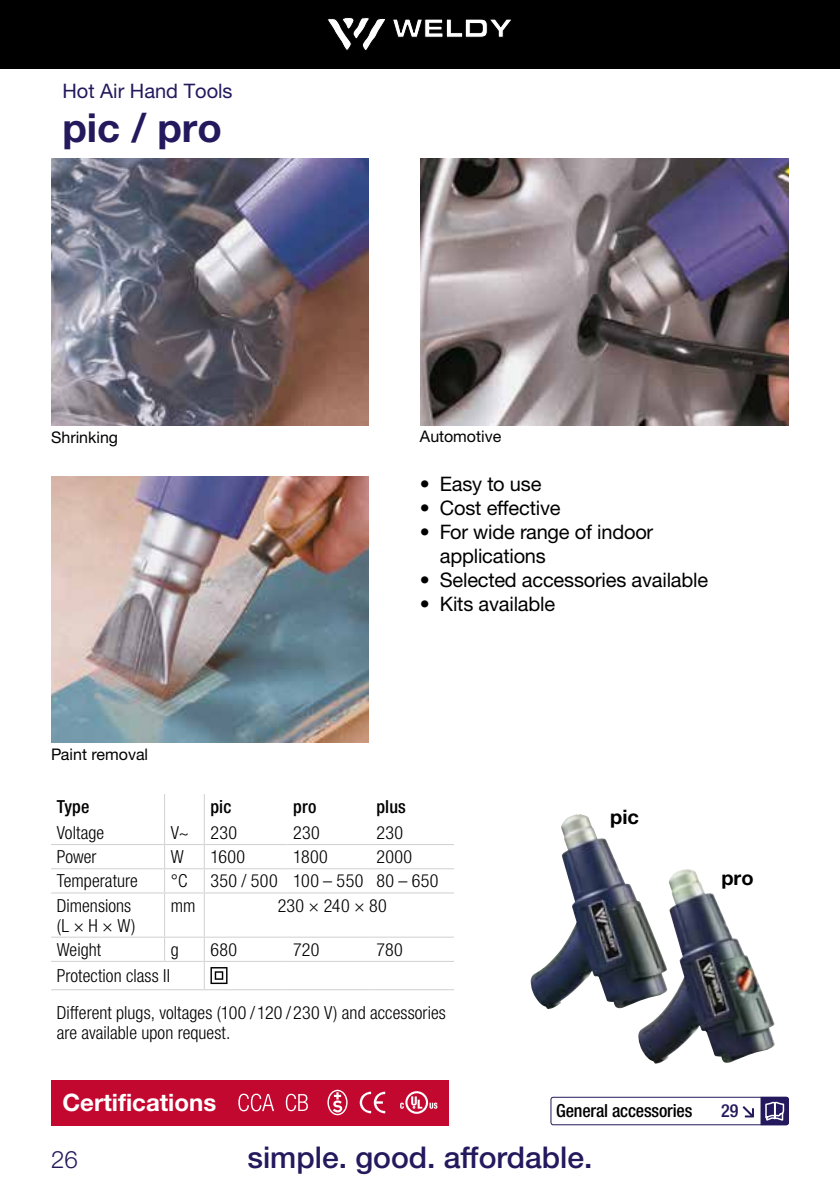
<style>
.page{position:relative;width:840px;height:1191px;background:#fff}
.page>*{position:absolute;margin:0;border:0;box-sizing:border-box;transform-origin:0 0}
.t1{font:700 40px "Helvetica Neue LTW1 G";color:#24195d}
.t2{font:500 30px "Helvetica Neue LTW1 G";color:#24195d}
.t3{font:700 24px "Helvetica Neue LTW1 G";color:#fff}
.t4{font:300 24px "Helvetica Neue LTW1 G";color:#24195d}
.t5{font:20px/24px "Helvetica Neue LTW1 G";letter-spacing:-.01em;color:#000}
.t6{font:20px "Helvetica Neue LTW1 G";color:#24195d}
.t7{font:700 20px "Helvetica Neue LTW1 G";color:#000}
.t8{font:300 condensed 18px/20px "Helvetica Neue LTW1 G";letter-spacing:.005em;color:#000}
.t9{font:500 condensed 18px "Helvetica Neue LTW1 G";letter-spacing:-.01em;color:#000}
.t10{font:500 condensed 18px "Helvetica Neue LTW1 G";color:#24195d}
.t11{font:16px "Helvetica Neue LTW1 G";color:#000}
</style>
<div class="page">
<div style="left:0;top:0;width:839px;height:68px;background:#000"></div>
<img style="left:51px;top:476px;width:318px;height:267px">
<img style="left:420px;top:159px;width:368px;height:266px">
<img style="left:530px;top:814px;width:108px;height:195px">
<img style="left:638px;top:869px;width:136px;height:194px">
<img style="left:51px;top:159px;width:318px;height:266px">
<svg style="left:327px;top:17px;width:184px;height:34px"></svg>
<svg style="left:742px;top:1106px;width:11px;height:11px"></svg>
<div style="left:550px;top:1096px;width:238px;height:29px;border:1px solid #24195d;border-radius:2px"></div>
<svg style="left:760px;top:1096px;width:28px;height:29px"></svg>
<hr style="left:51px;top:844px;width:113px;height:1px;background:#d0d0d0">
<hr style="left:164px;top:844px;width:40px;height:1px;background:#d0d0d0">
<hr style="left:204px;top:844px;width:83px;height:1px;background:#d0d0d0">
<hr style="left:287px;top:844px;width:83px;height:1px;background:#d0d0d0">
<hr style="left:370px;top:844px;width:84px;height:1px;background:#d0d0d0">
<hr style="left:51px;top:868px;width:113px;height:1px;background:#d0d0d0">
<hr style="left:164px;top:868px;width:40px;height:1px;background:#d0d0d0">
<svg style="left:164px;top:794px;width:1px;height:98px"></svg>
<hr style="left:204px;top:868px;width:83px;height:1px;background:#d0d0d0">
<svg style="left:204px;top:794px;width:1px;height:98px"></svg>
<hr style="left:287px;top:868px;width:83px;height:1px;background:#d0d0d0">
<hr style="left:370px;top:868px;width:84px;height:1px;background:#d0d0d0">
<hr style="left:51px;top:892px;width:113px;height:1px;background:#d0d0d0">
<hr style="left:164px;top:892px;width:40px;height:1px;background:#d0d0d0">
<hr style="left:164px;top:893px;width:1px;height:43px;background:#d0d0d0">
<hr style="left:204px;top:892px;width:83px;height:1px;background:#d0d0d0">
<hr style="left:204px;top:893px;width:1px;height:43px;background:#d0d0d0">
<hr style="left:287px;top:892px;width:83px;height:1px;background:#d0d0d0">
<hr style="left:370px;top:892px;width:84px;height:1px;background:#d0d0d0">
<hr style="left:51px;top:936px;width:113px;height:1px;background:#d0d0d0">
<hr style="left:164px;top:936px;width:40px;height:1px;background:#d0d0d0">
<svg style="left:164px;top:937px;width:1px;height:24px"></svg>
<hr style="left:204px;top:936px;width:83px;height:1px;background:#d0d0d0">
<hr style="left:287px;top:936px;width:83px;height:1px;background:#d0d0d0">
<hr style="left:370px;top:936px;width:84px;height:1px;background:#d0d0d0">
<hr style="left:51px;top:961px;width:113px;height:1px;background:#d0d0d0">
<hr style="left:164px;top:961px;width:40px;height:1px;background:#d0d0d0">
<hr style="left:204px;top:961px;width:83px;height:1px;background:#d0d0d0">
<hr style="left:287px;top:961px;width:83px;height:1px;background:#d0d0d0">
<hr style="left:370px;top:961px;width:84px;height:1px;background:#d0d0d0">
<hr style="left:51px;top:989px;width:113px;height:1px;background:#d0d0d0">
<hr style="left:164px;top:989px;width:40px;height:1px;background:#d0d0d0">
<hr style="left:204px;top:989px;width:83px;height:1px;background:#d0d0d0">
<hr style="left:287px;top:989px;width:83px;height:1px;background:#d0d0d0">
<hr style="left:370px;top:989px;width:84px;height:1px;background:#d0d0d0">
<svg style="left:204px;top:937px;width:23px;height:52px"></svg>
<div style="left:51px;top:1079px;width:397px;height:46px;background:#c30830"></div>
<svg style="left:359px;top:1091px;width:26px;height:22px"></svg>
<svg style="left:327px;top:1089px;width:20px;height:26px"></svg>
<svg style="left:285px;top:1093px;width:23px;height:18px"></svg>
<svg style="left:238px;top:1093px;width:36px;height:18px"></svg>
<svg style="left:400px;top:1091px;width:37px;height:22px"></svg>
<p class="t6" style="left:62px;top:78px;width:171px">Hot Air Hand Tools</p>
<h1 class="t1" style="left:62px;top:103px;width:161px">pic / pro</h1>
<p class="t11" style="left:51px;top:427px;width:68px">Shrinking</p>
<p class="t11" style="left:420px;top:427px;width:83px">Automotive</p>
<p class="t5" style="left:420px;top:471px;width:123px">• Easy to use</p>
<p class="t5" style="left:420px;top:495px;width:142px">• Cost effective</p>
<p class="t5" style="left:439px;top:519px;width:215px;text-indent:-20px">• For wide range of indoor applications</p>
<p class="t5" style="left:420px;top:567px;width:289px">• Selected accessories available</p>
<p class="t5" style="left:420px;top:591px;width:137px">• Kits available</p>
<p class="t11" style="left:51px;top:744px;width:99px">Paint removal</p>
<p class="t9" style="left:57px;top:795px;width:34px">Type</p>
<p class="t9" style="left:210px;top:795px;width:22px">pic</p>
<p class="t9" style="left:293px;top:795px;width:25px">pro</p>
<p class="t9" style="left:376px;top:795px;width:31px">plus</p>
<p class="t8" style="left:57px;top:822px;width:49px">Voltage</p>
<p class="t8" style="left:171px;top:822px;width:68px">V~ 230</p>
<p class="t8" style="left:293px;top:822px;width:28px">230</p>
<p class="t8" style="left:376px;top:822px;width:28px">230</p>
<p class="t8" style="left:57px;top:847px;width:41px">Power</p>
<p class="t8" style="left:171px;top:847px;width:14px">W</p>
<p class="t8" style="left:210px;top:847px;width:36px">1600</p>
<p class="t8" style="left:293px;top:847px;width:36px">1800</p>
<p class="t8" style="left:376px;top:847px;width:37px">2000</p>
<p class="t8" style="left:57px;top:871px;width:83px">Temperature</p>
<p class="t8" style="left:171px;top:871px;width:18px">°C</p>
<p class="t8" style="left:210px;top:871px;width:229px">350 / 500 100 – 550 80 – 650</p>
<p class="t8" style="left:57px;top:895px;width:80px">Dimensions (L × H × W)</p>
<p class="t8" style="left:171px;top:895px;width:26px">mm</p>
<p class="t8" style="left:277px;top:895px;width:110px">230 × 240 × 80</p>
<p class="t8" style="left:57px;top:939px;width:46px">Weight</p>
<p class="t8" style="left:171px;top:939px;width:9px">g</p>
<p class="t8" style="left:210px;top:939px;width:28px">680</p>
<p class="t8" style="left:293px;top:939px;width:28px">720</p>
<p class="t8" style="left:376px;top:939px;width:28px">780</p>
<p class="t8" style="left:57px;top:957px;width:390px;line-height:37.2px">Protection class II<br>Different plugs, voltages (100 /120 /230 V) and accessories</p>
<p class="t8" style="left:57px;top:1023px;width:175px">are available upon request.</p>
<p class="t7" style="left:609px;top:805px;width:30px">pic</p>
<h3 class="t3" style="left:62px;top:1087px;width:155px">Certifications</h3>
<p class="t9" style="left:556px;top:1100px;width:138px">General accessories</p>
<h3 class="t4" style="left:51px;top:1145px;width:28px">26</h3>
<h2 class="t2" style="left:247px;top:1139px;width:346px">simple. good. affordable.</h2>
<p class="t7" style="left:721px;top:866px;width:34px">pro</p>
<p class="t10" style="left:720px;top:1100px;width:19px">29</p>
</div>
